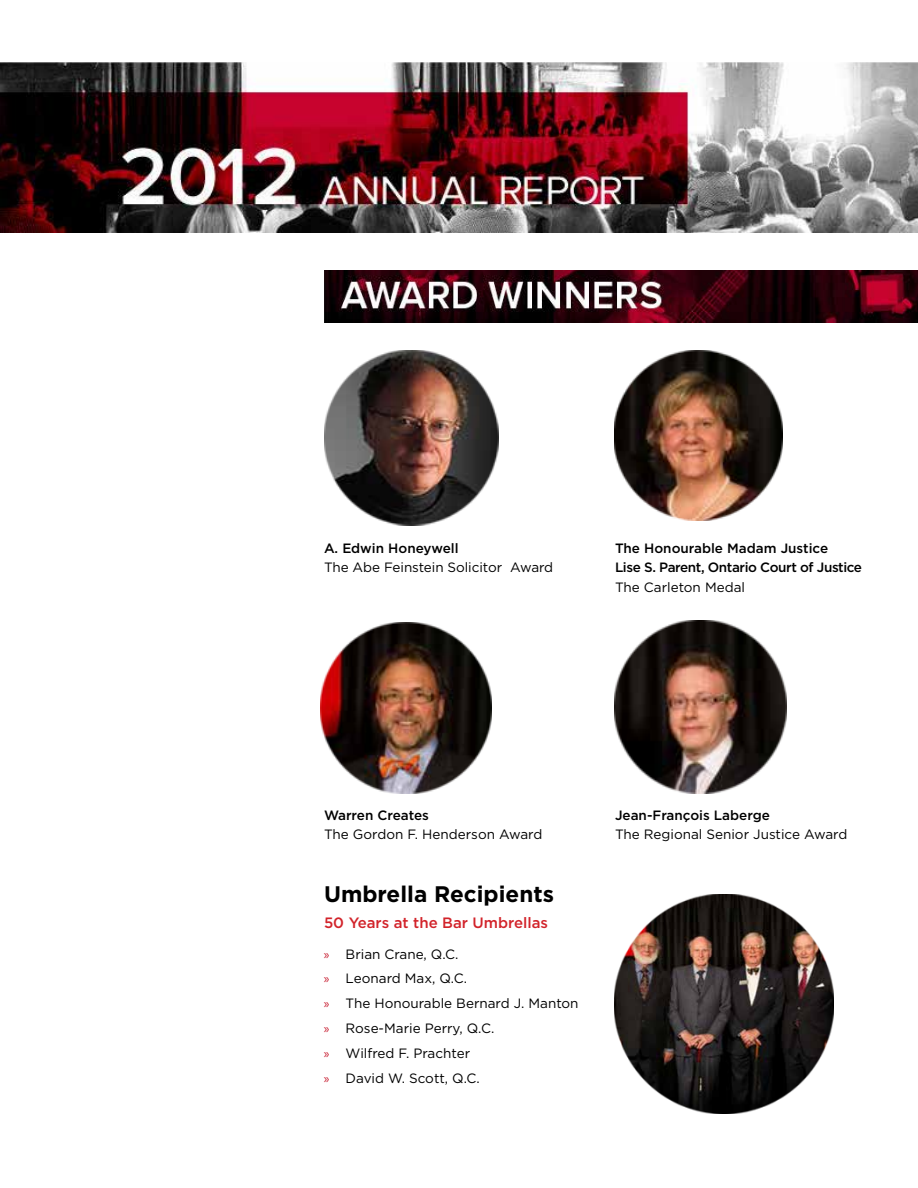
<style>
.page{position:relative;width:918px;height:1188px;background:#fff}
.page>*{position:absolute;margin:0;border:0;box-sizing:border-box;transform-origin:0 0}
.t1{font:700 22.5px "Gotham";color:#000}
.t2{font:500 15px "Gotham";color:#d2232a}
.t3{font:13.5px/24.9px "Gotham";color:#000}
.t4{font:500 13.5px "Gotham";color:#000}
.t5{font:500 13.5px "Gotham";letter-spacing:-.03em;color:#000}
.s1{font-family:"Myriad Pro";color:#c81f32}
</style>
<div class="page">
<img style="left:0;top:63px;width:918px;height:169px">
<img style="left:324px;top:270px;width:594px;height:52px">
<img style="left:324px;top:351px;width:175px;height:175px">
<img style="left:614px;top:351px;width:168px;height:169px">
<img style="left:321px;top:622px;width:171px;height:172px">
<img style="left:614px;top:621px;width:173px;height:172px">
<img style="left:614px;top:894px;width:220px;height:220px">
<p class="t4" style="left:324px;top:539px;width:136px">A. Edwin Honeywell</p>
<p class="t4" style="left:615px;top:539px;width:215px">The Honourable Madam Justice</p>
<p class="t3" style="left:324px;top:555px;width:231px">The Abe Feinstein Solicitor Award</p>
<p class="t5" style="left:615px;top:559px;width:249px">Lise S. Parent, Ontario Court of Justice</p>
<p class="t3" style="left:615px;top:574px;width:132px">The Carleton Medal</p>
<p class="t4" style="left:324px;top:806px;width:107px">Warren Creates</p>
<p class="t4" style="left:615px;top:806px;width:156px">Jean-François Laberge</p>
<p class="t3" style="left:324px;top:822px;width:220px">The Gordon F. Henderson Award</p>
<p class="t3" style="left:615px;top:822px;width:234px">The Regional Senior Justice Award</p>
<h1 class="t1" style="left:324px;top:879px;width:231px">Umbrella Recipients</h1>
<p class="t2" style="left:324px;top:913px;width:226px">50 Years at the Bar Umbrellas</p>
<p class="t3" style="left:324px;top:941px;width:256px"><span class="s1">»</span> Brian Crane, Q.C.<br><span class="s1">»</span> Leonard Max, Q.C.<br><span class="s1">»</span> The Honourable Bernard J. Manton <span class="s1">»</span> Rose-Marie Perry, Q.C.<br><span class="s1">»</span> Wilfred F. Prachter<br><span class="s1">»</span> David W. Scott, Q.C.</p>
</div>
